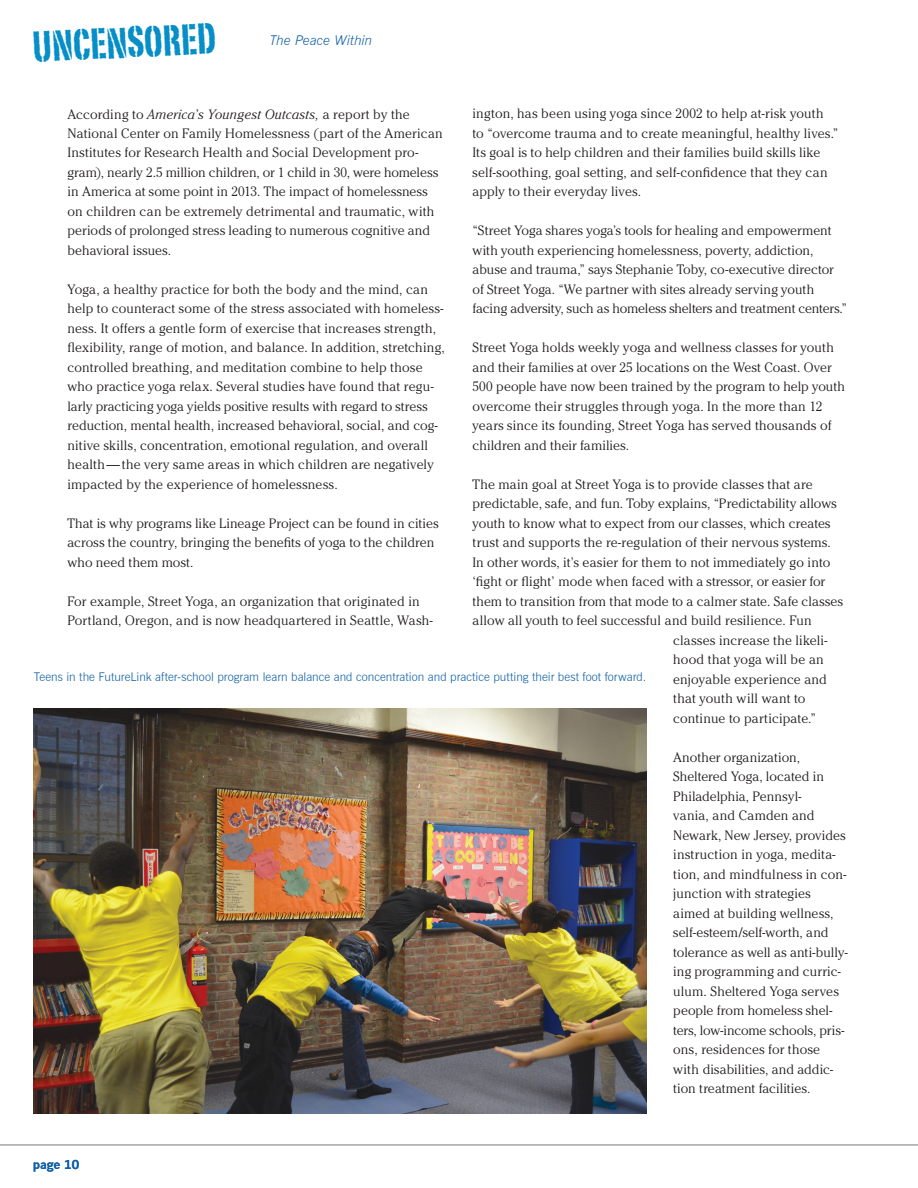
<style>
.page{position:relative;width:918px;height:1188px;background:#fff}
.page>*{position:absolute;margin:0;border:0;box-sizing:border-box;transform-origin:0 0}
.t1{font:42.6px "Portago ITC Std";color:#068ec7}
.t2{font:300 13.5px/19.5px "Cheltenham Std";letter-spacing:.005em;color:#231f20}
.t3{font:italic 300 13.5px "News Gothic BT";color:#1161a8}
.t4{font:300 12px "News Gothic BT";letter-spacing:.005em;color:#1161a8}
.t5{font:700 12px "News Gothic";color:#1161a8}
.s1{font-style:italic}
</style>
<div class="page">
<img style="left:34px;top:708px;width:612px;height:406px">
<hr style="left:0;top:1144px;width:918px;height:2px;background:#b4b3b7">
<h1 class="t1" style="left:31px;top:21px;width:185px;rotate:-3deg">UNCENSORED</h1>
<p class="t3" style="left:270px;top:32px;width:104px">The Peace Within</p>
<p class="t2" style="left:472px;top:104px;width:367px">ington, has been using yoga since 2002 to help at-risk youth<br>to “overcome trauma and to create meaningful, healthy lives.” Its goal is to help children and their families build skills like self-soothing, goal setting, and self-confidence that they can apply to their everyday lives.</p>
<p class="t2" style="left:472px;top:221px;width:376px">“Street Yoga shares yoga’s tools for healing and empowerment with youth experiencing homelessness, poverty, addiction, abuse and trauma,” says Stephanie Toby, co-executive director of Street Yoga. “We partner with sites already serving youth facing adversity, such as homeless shelters and treatment centers.”</p>
<p class="t2" style="left:472px;top:338px;width:374px">Street Yoga holds weekly yoga and wellness classes for youth and their families at over 25 locations on the West Coast. Over 500 people have now been trained by the program to help youth overcome their struggles through yoga. In the more than 12 years since its founding, Street Yoga has served thousands of children and their families.</p>
<p class="t2" style="left:472px;top:474px;width:342px">The main goal at Street Yoga is to provide classes that are</p>
<p class="t2" style="left:472px;top:494px;width:366px">predictable, safe, and fun. Toby explains, “Predictability allows</p>
<p class="t2" style="left:472px;top:513px;width:360px">youth to know what to expect from our classes, which creates</p>
<p class="t2" style="left:472px;top:533px;width:360px">trust and supports the re-regulation of their nervous systems.</p>
<p class="t2" style="left:472px;top:552px;width:359px">In other words, it’s easier for them to not immediately go into</p>
<p class="t2" style="left:472px;top:572px;width:354px">‘fight or flight’ mode when faced with a stressor, or easier for</p>
<p class="t2" style="left:472px;top:591px;width:372px">them to transition from that mode to a calmer state. Safe classes</p>
<p class="t2" style="left:472px;top:611px;width:341px">allow all youth to feel successful and build resilience. Fun</p>
<p class="t2" style="left:673px;top:630px;width:156px">classes increase the likeli-</p>
<p class="t2" style="left:673px;top:650px;width:152px">hood that yoga will be an</p>
<p class="t2" style="left:673px;top:669px;width:155px">enjoyable experience and</p>
<p class="t2" style="left:673px;top:689px;width:134px">that youth will want to</p>
<p class="t2" style="left:673px;top:708px;width:144px">continue to participate.”</p>
<p class="t2" style="left:673px;top:747px;width:176px">Another organization,<br>Sheltered Yoga, located in<br>Philadelphia, Pennsyl-<br>vania, and Camden and<br>Newark, New Jersey, provides instruction in yoga, medita&shy;tion, and mindfulness in con&shy;junction with strategies aimed at building wellness, self-esteem/self-worth, and tolerance as well as anti-bully&shy;ing programming and curric&shy;ulum. Sheltered Yoga serves people from homeless shel&shy;ters, low-income schools, pris&shy;ons, residences for those with disabilities, and addic&shy;tion treatment facilities.</p>
<p class="t2" style="left:68px;top:104px;width:377px">According to <span class="s1">America’s Youngest Outcasts,</span> a report by the National Center on Family Homelessness (part of the American Institutes for Research Health and Social Development pro&shy;gram), nearly 2.5 million children, or 1 child in 30, were homeless in America at some point in 2013. The impact of homelessness on children can be extremely detrimental and traumatic, with periods of prolonged stress leading to numerous cognitive and behavioral issues.</p>
<p class="t2" style="left:68px;top:279px;width:379px">Yoga, a healthy practice for both the body and the mind, can help to counteract some of the stress associated with homeless&shy;ness. It offers a gentle form of exercise that increases strength, flexibility, range of motion, and balance. In addition, stretching, controlled breathing, and meditation combine to help those who practice yoga relax. Several studies have found that regu&shy;larly practicing yoga yields positive results with regard to stress reduction, mental health, increased behavioral, social, and cog&shy;nitive skills, concentration, emotional regulation, and overall health— the very same areas in which children are negatively impacted by the experience of homelessness.</p>
<p class="t2" style="left:68px;top:513px;width:373px">That is why programs like Lineage Project can be found in cities across the country, bringing the benefits of yoga to the children who need them most.</p>
<p class="t2" style="left:68px;top:591px;width:367px">For example, Street Yoga, an organization that originated in<br>Portland, Oregon, and is now headquartered in Seattle, Wash-</p>
<p class="t4" style="left:34px;top:670px;width:614px">Teens in the FutureLink after-school program learn balance and concentration and practice putting their best foot forward.</p>
<p class="t5" style="left:33px;top:1157px;width:48px">page 10</p>
</div>
